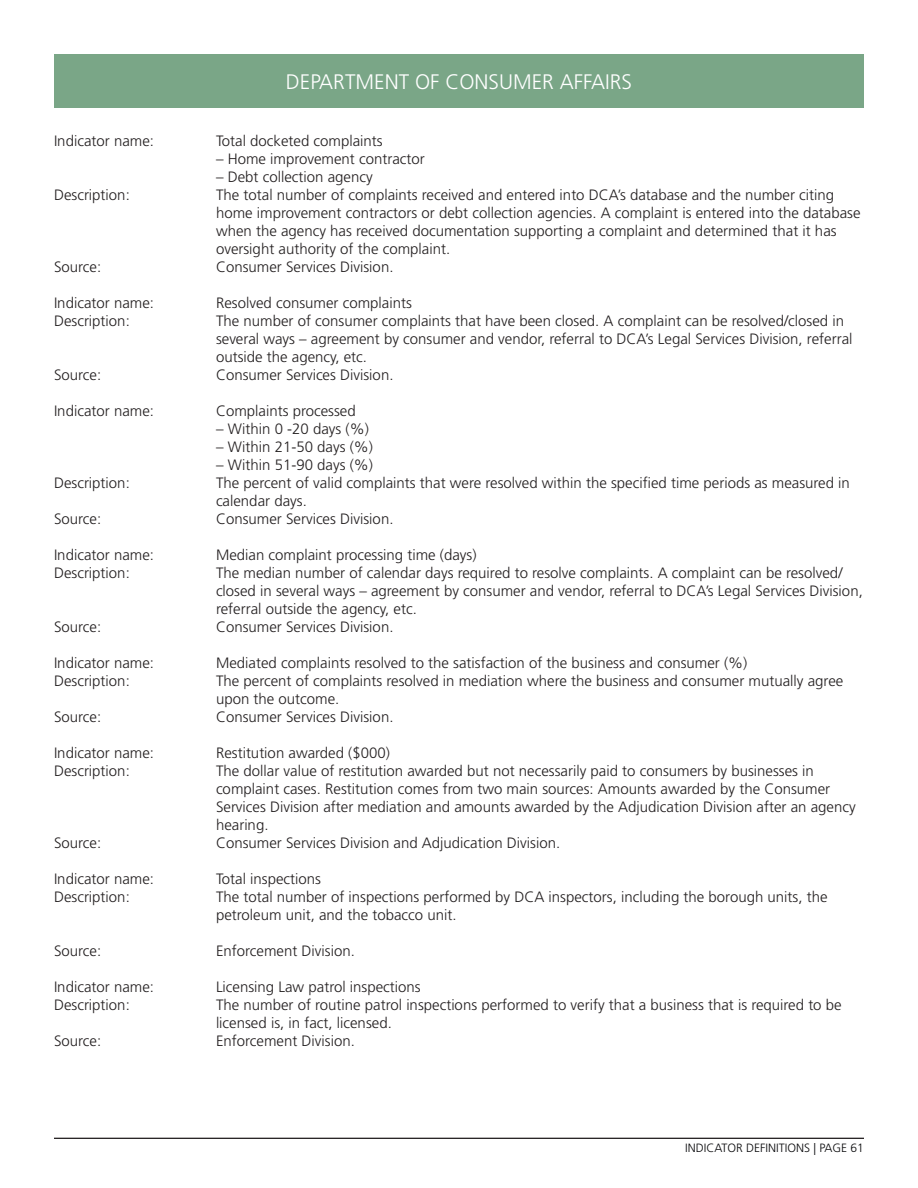
<style>
.page{position:relative;width:918px;height:1188px;background:#fff}
.page>*{position:absolute;margin:0;border:0;box-sizing:border-box;transform-origin:0 0}
.t1{font:300 21px "Frutiger LT Std";color:#fff}
.Indicator_Definition{font:300 15px/18px "Frutiger LT Std";color:#231f20}
.Right_page_footer{font:300 12px "Frutiger LT Std";color:#09090b}
</style>
<div class="page">
<div style="left:54px;top:54px;width:810px;height:54px;background:#7aa687"></div>
<hr style="left:54px;top:1138px;width:810px;height:1px;background:#231f20">
<h1 class="t1" style="left:286px;top:70px;width:348px">DEPARTMENT OF CONSUMER AFFAIRS</h1>
<p class="Indicator_Definition" style="left:54px;top:132px;width:102px">Indicator name:</p>
<p class="Indicator_Definition" style="left:216px;top:132px;width:168px">Total docketed complaints</p>
<p class="Indicator_Definition" style="left:216px;top:150px;width:210px">– Home improvement contractor</p>
<p class="Indicator_Definition" style="left:216px;top:168px;width:158px">– Debt collection agency</p>
<p class="Indicator_Definition" style="left:54px;top:186px;width:77px">Description:</p>
<p class="Indicator_Definition" style="left:216px;top:186px;width:646px">The total number of complaints received and entered into DCA’s database and the number citing home improvement contractors or debt collection agencies. A complaint is entered into the database when the agency has received documentation supporting a complaint and determined that it has oversight authority of the complaint.</p>
<p class="Indicator_Definition" style="left:54px;top:258px;width:49px">Source:</p>
<p class="Indicator_Definition" style="left:216px;top:258px;width:179px">Consumer Services Division.</p>
<p class="Indicator_Definition" style="left:54px;top:294px;width:102px">Indicator name:</p>
<p class="Indicator_Definition" style="left:216px;top:294px;width:197px">Resolved consumer complaints</p>
<p class="Indicator_Definition" style="left:54px;top:312px;width:77px">Description:</p>
<p class="Indicator_Definition" style="left:216px;top:312px;width:638px">The number of consumer complaints that have been closed. A complaint can be resolved/closed in several ways – agreement by consumer and vendor, referral to DCA’s Legal Services Division, referral outside the agency, etc.</p>
<p class="Indicator_Definition" style="left:54px;top:366px;width:49px">Source:</p>
<p class="Indicator_Definition" style="left:216px;top:366px;width:179px">Consumer Services Division.</p>
<p class="Indicator_Definition" style="left:54px;top:402px;width:102px">Indicator name:</p>
<p class="Indicator_Definition" style="left:216px;top:402px;width:141px">Complaints processed</p>
<p class="Indicator_Definition" style="left:216px;top:420px;width:154px">– Within 0 -20 days (%)</p>
<p class="Indicator_Definition" style="left:216px;top:438px;width:159px">– Within 21-50 days (%)</p>
<p class="Indicator_Definition" style="left:216px;top:456px;width:159px">– Within 51-90 days (%)</p>
<p class="Indicator_Definition" style="left:54px;top:474px;width:77px">Description:</p>
<p class="Indicator_Definition" style="left:216px;top:474px;width:635px">The percent of valid complaints that were resolved within the specified time periods as measured in calendar days.</p>
<p class="Indicator_Definition" style="left:54px;top:510px;width:49px">Source:</p>
<p class="Indicator_Definition" style="left:216px;top:510px;width:179px">Consumer Services Division.</p>
<p class="Indicator_Definition" style="left:54px;top:546px;width:102px">Indicator name:</p>
<p class="Indicator_Definition" style="left:216px;top:546px;width:262px">Median complaint processing time (days)</p>
<p class="Indicator_Definition" style="left:54px;top:564px;width:77px">Description:</p>
<p class="Indicator_Definition" style="left:216px;top:564px;width:648px">The median number of calendar days required to resolve complaints. A complaint can be resolved/ closed in several ways – agreement by consumer and vendor, referral to DCA’s Legal Services Division, referral outside the agency, etc.</p>
<p class="Indicator_Definition" style="left:54px;top:618px;width:49px">Source:</p>
<p class="Indicator_Definition" style="left:216px;top:618px;width:179px">Consumer Services Division.</p>
<p class="Indicator_Definition" style="left:54px;top:654px;width:102px">Indicator name:</p>
<p class="Indicator_Definition" style="left:216px;top:654px;width:533px">Mediated complaints resolved to the satisfaction of the business and consumer (%)</p>
<p class="Indicator_Definition" style="left:54px;top:672px;width:77px">Description:</p>
<p class="Indicator_Definition" style="left:216px;top:672px;width:629px">The percent of complaints resolved in mediation where the business and consumer mutually agree upon the outcome.</p>
<p class="Indicator_Definition" style="left:54px;top:708px;width:49px">Source:</p>
<p class="Indicator_Definition" style="left:216px;top:708px;width:179px">Consumer Services Division.</p>
<p class="Indicator_Definition" style="left:54px;top:744px;width:102px">Indicator name:</p>
<p class="Indicator_Definition" style="left:216px;top:744px;width:175px">Restitution awarded ($000)</p>
<p class="Indicator_Definition" style="left:54px;top:762px;width:77px">Description:</p>
<p class="Indicator_Definition" style="left:216px;top:762px;width:641px">The dollar value of restitution awarded but not necessarily paid to consumers by businesses in complaint cases. Restitution comes from two main sources: Amounts awarded by the Consumer Services Division after mediation and amounts awarded by the Adjudication Division after an agency hearing.</p>
<p class="Indicator_Definition" style="left:54px;top:834px;width:49px">Source:</p>
<p class="Indicator_Definition" style="left:216px;top:834px;width:346px">Consumer Services Division and Adjudication Division.</p>
<p class="Indicator_Definition" style="left:54px;top:870px;width:102px">Indicator name:</p>
<p class="Indicator_Definition" style="left:216px;top:870px;width:107px">Total inspections</p>
<p class="Indicator_Definition" style="left:54px;top:888px;width:77px">Description:</p>
<p class="Indicator_Definition" style="left:216px;top:888px;width:613px">The total number of inspections performed by DCA inspectors, including the borough units, the petroleum unit, and the tobacco unit.</p>
<p class="Indicator_Definition" style="left:54px;top:942px;width:49px">Source:</p>
<p class="Indicator_Definition" style="left:216px;top:942px;width:140px">Enforcement Division.</p>
<p class="Indicator_Definition" style="left:54px;top:978px;width:102px">Indicator name:</p>
<p class="Indicator_Definition" style="left:216px;top:978px;width:206px">Licensing Law patrol inspections</p>
<p class="Indicator_Definition" style="left:54px;top:996px;width:77px">Description:</p>
<p class="Indicator_Definition" style="left:216px;top:996px;width:627px">The number of routine patrol inspections performed to verify that a business that is required to be licensed is, in fact, licensed.</p>
<p class="Indicator_Definition" style="left:54px;top:1032px;width:49px">Source:</p>
<p class="Indicator_Definition" style="left:216px;top:1032px;width:140px">Enforcement Division.</p>
<p class="Right_page_footer" style="left:685px;top:1141px;width:180px">INDICATOR DEFINITIONS | PAGE 61</p>
</div>
